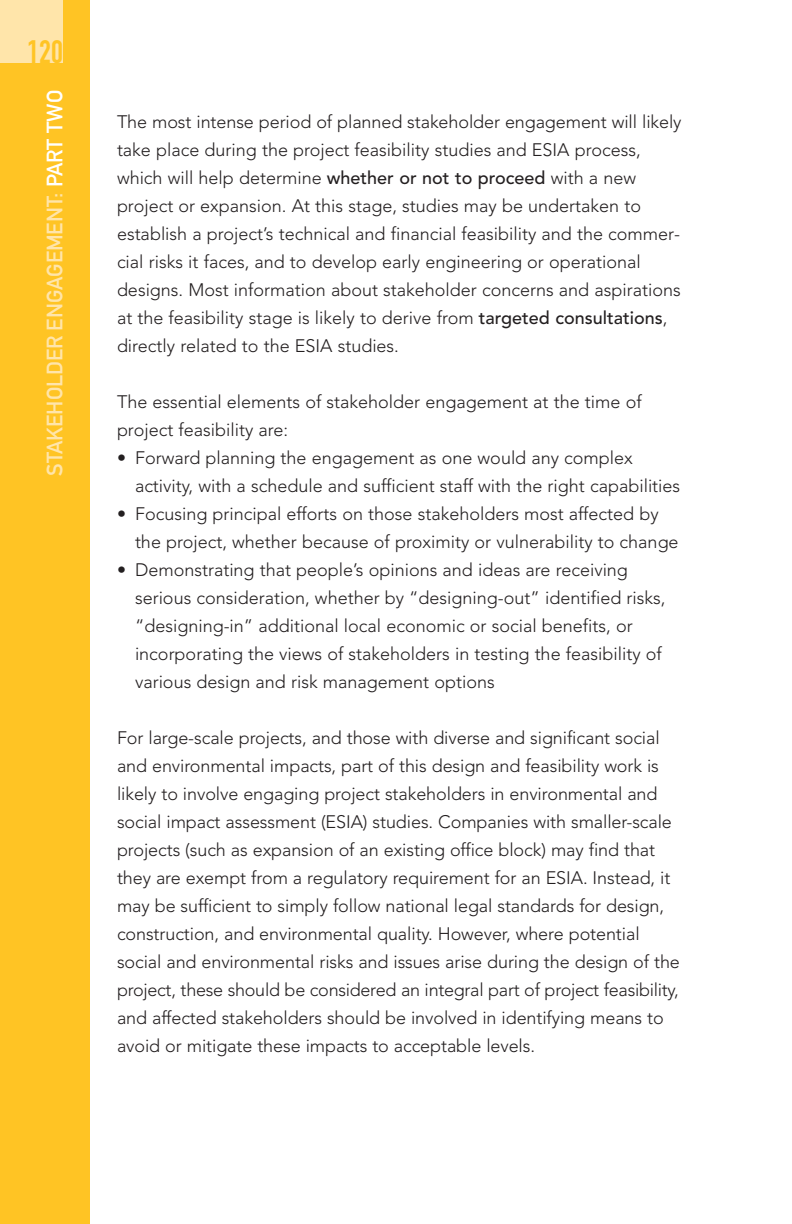
<style>
.page{position:relative;width:792px;height:1224px;background:#fff}
.page>*{position:absolute;margin:0;border:0;box-sizing:border-box;transform-origin:0 0}
.t1{font:32px "DIN Engschrift";color:#ffc424}
.t2{font:22px "DIN Mittelschrift";color:#ffe5aa}
.t3{font:300 18px/28px "Avenir";color:#231f20}
.s1{color:#fff}
.s2{font-weight:500}
</style>
<div class="page">
<div style="left:0;top:0;width:90px;height:1224px;background:#ffc424"></div>
<div style="left:0;top:0;width:63px;height:63px;background:#ffe5aa"></div>
<h1 class="t1" style="left:27px;top:40px;width:37px">120</h1>
<p class="t2" style="left:47px;top:476px;width:388px;rotate:-90deg">STAKEHOLDER ENGAGEMENT: <span class="s1">PART TWO</span></p>
<p class="t3" style="left:117px;top:109px;width:566px">The most intense period of planned stakeholder engagement will likely take place during the project feasibility studies and ESIA process, which will help determine <span class="s2">whether or not to proceed</span> with a new project or expansion. At this stage, studies may be undertaken to establish a project’s technical and financial feasibility and the commer&shy;cial risks it faces, and to develop early engineering or operational designs. Most information about stakeholder concerns and aspirations at the feasibility stage is likely to derive from <span class="s2">targeted consultations</span>, directly related to the ESIA studies.</p>
<p class="t3" style="left:117px;top:389px;width:526px">The essential elements of stakeholder engagement at the time of project feasibility are:</p>
<p class="t3" style="left:135px;top:445px;width:547px;text-indent:-18px">• Forward planning the engagement as one would any complex activity, with a schedule and sufficient staff with the right capabilities</p>
<p class="t3" style="left:135px;top:501px;width:545px;text-indent:-18px">• Focusing principal efforts on those stakeholders most affected by the project, whether because of proximity or vulnerability to change</p>
<p class="t3" style="left:135px;top:557px;width:532px;text-indent:-18px">• Demonstrating that people’s opinions and ideas are receiving serious consideration, whether by “designing-out” identified risks, “designing-in” additional local economic or social benefits, or incorporating the views of stakeholders in testing the feasibility of various design and risk management options</p>
<p class="t3" style="left:117px;top:725px;width:564px">For large-scale projects, and those with diverse and significant social and environmental impacts, part of this design and feasibility work is likely to involve engaging project stakeholders in environmental and social impact assessment (ESIA) studies. Companies with smaller-scale projects (such as expansion of an existing office block) may find that they are exempt from a regulatory requirement for an ESIA. Instead, it may be sufficient to simply follow national legal standards for design, construction, and environmental quality. However, where potential social and environmental risks and issues arise during the design of the project, these should be considered an integral part of project feasibility, and affected stakeholders should be involved in identifying means to avoid or mitigate these impacts to acceptable levels.</p>
</div>
